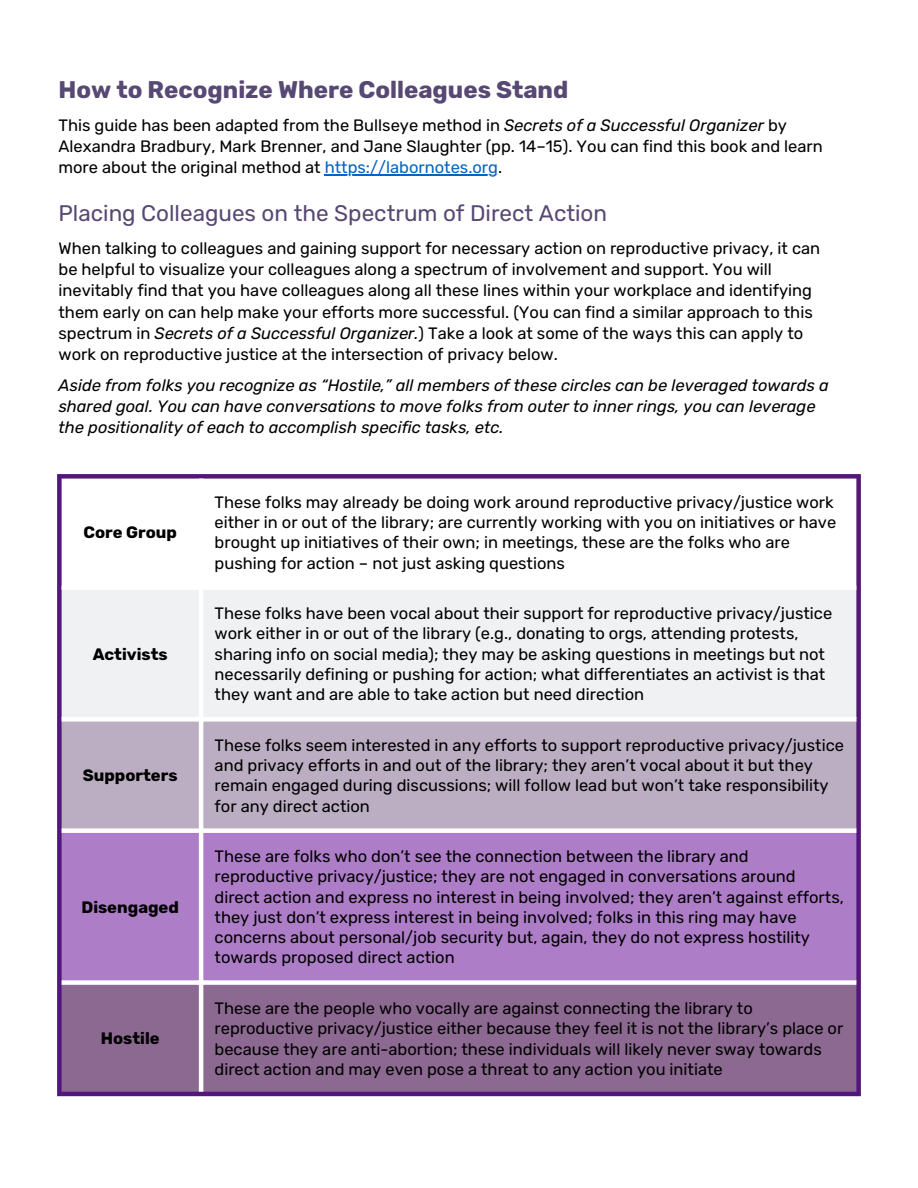
<style>
.page{position:relative;width:918px;height:1188px;background:#fff}
.page>*{position:absolute;margin:0;border:0;box-sizing:border-box;transform-origin:0 0}
.t1{font:700 24px "Rubik";color:#574874}
.t2{font:22.5px "Rubik";color:#574874}
.t3{font:16.5px/20.2px "Rubik";color:#000}
.t4{font:italic 16.5px/21.3px "Rubik";color:#000}
.t5{font:700 16.5px "Rubik";color:#000}
.s1{font-style:italic}
.s2{color:#0563c1}
</style>
<div class="page">
<hr style="left:325px;top:175px;width:173px;height:1px;background:#0563c1">
<div style="left:62px;top:590px;width:794px;height:127px;background:#eff1f3"></div>
<div style="left:62px;top:722px;width:794px;height:106px;background:#bcaec2"></div>
<div style="left:62px;top:833px;width:794px;height:147px;background:#ad7ec7"></div>
<div style="left:62px;top:985px;width:794px;height:107px;background:#8c6991"></div>
<div style="left:57px;top:479px;width:5px;height:613px;background:#52177c"></div>
<div style="left:856px;top:479px;width:5px;height:613px;background:#52177c"></div>
<div style="left:57px;top:474px;width:804px;height:5px;background:#52177c"></div>
<hr style="left:57px;top:1092px;width:804px;height:4px;background:#52177c">
<hr style="left:199px;top:479px;width:4px;height:613px;background:#fff">
<h1 class="t1" style="left:59px;top:75px;width:511px">How to Recognize Where Colleagues Stand</h1>
<p class="t3" style="left:59px;top:115px;width:766px;line-height:21.3px">This guide has been adapted from the Bullseye method in <span class="s1">Secrets of a Successful Organizer</span> by<br>Alexandra Bradbury, Mark Brenner, and Jane Slaughter (pp. 14–15). You can find this book and learn more about the original method at <span class="s2">https://labornotes.org</span>.</p>
<h2 class="t2" style="left:59px;top:200px;width:550px">Placing Colleagues on the Spectrum of Direct Action</h2>
<h2 class="t3" style="left:59px;top:238px;width:763px;line-height:21.3px">When talking to colleagues and gaining support for necessary action on reproductive privacy, it can be helpful to visualize your colleagues along a spectrum of involvement and support. You will inevitably find that you have colleagues along all these lines within your workplace and identifying them early on can help make your efforts more successful. (You can find a similar approach to this</h2>
<p class="t3" style="left:59px;top:323px;width:746px;line-height:21.3px">spectrum in <span class="s1">Secrets of a Successful Organizer.</span>) Take a look at some of the ways this can apply to work on reproductive justice at the intersection of privacy below.</p>
<p class="t4" style="left:59px;top:375px;width:772px">Aside from folks you recognize as “Hostile,” all members of these circles can be leveraged towards a shared goal. You can have conversations to move folks from outer to inner rings, you can leverage the positionality of each to accomplish specific tasks, etc.</p>
<p class="t5" style="left:84px;top:523px;width:95px">Core Group</p>
<p class="t5" style="left:93px;top:644px;width:77px">Activists</p>
<p class="t5" style="left:83px;top:766px;width:96px">Supporters</p>
<p class="t5" style="left:82px;top:897px;width:99px">Disengaged</p>
<p class="t5" style="left:101px;top:1029px;width:60px">Hostile</p>
<p class="t3" style="left:215px;top:492px;width:623px">These folks may already be doing work around reproductive privacy/justice work either in or out of the library; are currently working with you on initiatives or have brought up initiatives of their own; in meetings, these are the folks who are pushing for action – not just asking questions</p>
<p class="t3" style="left:215px;top:603px;width:619px">These folks have been vocal about their support for reproductive privacy/justice work either in or out of the library (e.g., donating to orgs, attending protests, sharing info on social media); they may be asking questions in meetings but not necessarily defining or pushing for action; what differentiates an activist is that they want and are able to take action but need direction</p>
<p class="t3" style="left:215px;top:735px;width:631px">These folks seem interested in any efforts to support reproductive privacy/justice and privacy efforts in and out of the library; they aren’t vocal about it but they remain engaged during discussions; will follow lead but won’t take responsibility for any direct action</p>
<p class="t3" style="left:215px;top:846px;width:631px">These are folks who don’t see the connection between the library and reproductive privacy/justice; they are not engaged in conversations around direct action and express no interest in being involved; they aren’t against efforts, they just don’t express interest in being involved; folks in this ring may have concerns about personal/job security but, again, they do not express hostility towards proposed direct action</p>
<p class="t3" style="left:215px;top:998px;width:630px">These are the people who vocally are against connecting the library to reproductive privacy/justice either because they feel it is not the library’s place or because they are anti-abortion; these individuals will likely never sway towards direct action and may even pose a threat to any action you initiate</p>
</div>
